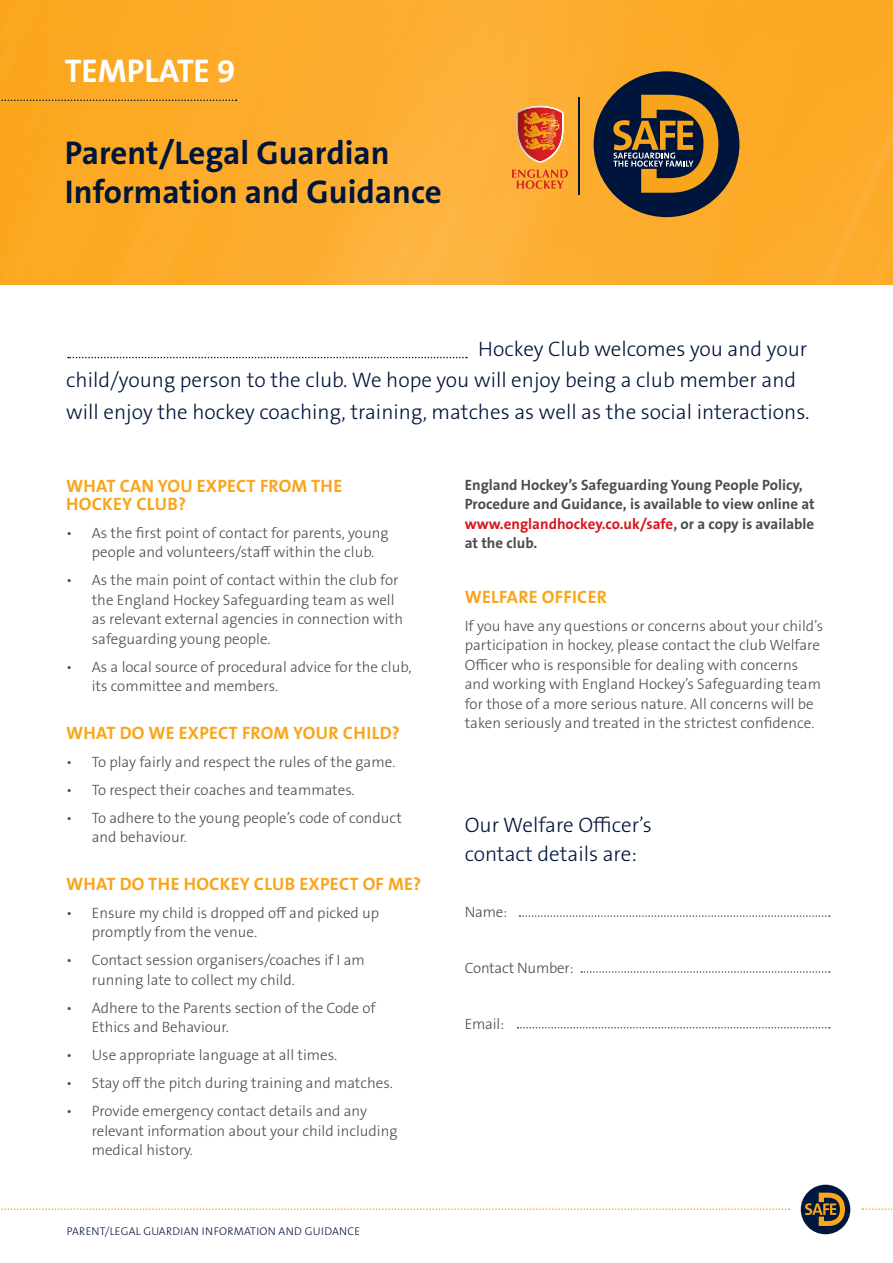
<style>
.page{position:relative;width:893px;height:1263px;background:#fff}
.page>*{position:absolute;margin:0;border:0;box-sizing:border-box;transform-origin:0 0}
.t1{font:700 33px/39px "The Sans B7";color:#00153b}
.t2{font:700 33px "The Sans B7";color:#fff}
.large_body{font:300 21px/31.5px "The Sans B W3";color:#00153b}
.Sub_header{font:700 18px/18px "The Sans B W7";letter-spacing:.015em;color:#f9a51b}
.Body{font:300 15px/19.5px "The Sans B W3";color:#4b4c4d}
.Body-2{font:700 15px/19.5px "The Sans B W7";color:#4b4c4d}
.t3{font:300 11.25px "The Sans B W3";letter-spacing:.025em;color:#00153b}
.s1{color:#d7171f}
</style>
<div class="page">
<svg style="left:0;top:0;width:893px;height:285px;fill:#fcab2c"></svg>
<svg style="left:0;top:100px;width:237px;height:1px"></svg>
<svg style="left:1px;top:1208px;width:789px;height:2px"></svg>
<svg style="left:862px;top:1208px;width:31px;height:2px"></svg>
<div style="left:801px;top:1185px;width:49px;height:49px;background:#00173d;border-radius:50%"></div>
<svg style="left:805px;top:1193px;width:40px;height:33px"></svg>
<svg style="left:68px;top:357px;width:399px;height:1px"></svg>
<svg style="left:519px;top:915px;width:311px;height:2px"></svg>
<svg style="left:581px;top:971px;width:249px;height:2px"></svg>
<svg style="left:517px;top:1027px;width:313px;height:1px"></svg>
<div style="left:594px;top:71px;width:145px;height:146px;background:#00153b;border-radius:50%"></div>
<svg style="left:613px;top:95px;width:105px;height:98px"></svg>
<hr style="left:578px;top:97px;width:1px;height:98px;background:#00153b">
<svg style="left:512px;top:106px;width:56px;height:83px"></svg>
<p class="t2" style="left:65px;top:54px;width:172px">TEMPLATE 9</p>
<p class="t1" style="left:65px;top:135px;width:378px">Parent/Legal Guardian<br>Information and Guidance</p>
<p class="large_body" style="left:66px;top:333px;width:745px;text-indent:412px">Hockey Club welcomes you and your child/young person to the club. We hope you will enjoy being a club member and will enjoy the hockey coaching, training, matches as well as the social interactions.</p>
<p class="Sub_header" style="left:66px;top:477px;width:278px">WHAT CAN YOU EXPECT FROM THE<br>HOCKEY CLUB?</p>
<p class="Body" style="left:92px;top:523px;width:298px;text-indent:-26px">• As the first point of contact for parents, young people and volunteers/staff within the club.</p>
<p class="Body" style="left:92px;top:570px;width:313px;text-indent:-26px">• As the main point of contact within the club for the England Hockey Safeguarding team as well as relevant external agencies in connection with safeguarding young people.</p>
<p class="Body" style="left:92px;top:657px;width:321px;text-indent:-26px">• As a local source of procedural advice for the club, its committee and members.</p>
<p class="Sub_header" style="left:66px;top:724px;width:335px">WHAT DO WE EXPECT FROM YOUR CHILD?</p>
<p class="Body" style="left:66px;top:752px;width:331px">• To play fairly and respect the rules of the game.</p>
<p class="Body" style="left:66px;top:780px;width:290px">• To respect their coaches and teammates.</p>
<p class="Body" style="left:92px;top:808px;width:312px;text-indent:-26px">• To adhere to the young people’s code of conduct and behaviour.</p>
<p class="Sub_header" style="left:66px;top:875px;width:357px">WHAT DO THE HOCKEY CLUB EXPECT OF ME?</p>
<p class="Body" style="left:92px;top:903px;width:289px;text-indent:-26px">• Ensure my child is dropped off and picked up promptly from the venue.</p>
<p class="Body" style="left:92px;top:950px;width:275px;text-indent:-26px">• Contact session organisers/coaches if I am running late to collect my child.</p>
<p class="Body" style="left:92px;top:998px;width:285px;text-indent:-26px">• Adhere to the Parents section of the Code of<br>Ethics and Behaviour.</p>
<p class="Body" style="left:66px;top:1045px;width:272px">• Use appropriate language at all times.</p>
<p class="Body" style="left:66px;top:1073px;width:328px">• Stay off the pitch during training and matches.</p>
<p class="Body" style="left:92px;top:1101px;width:307px;text-indent:-26px">• Provide emergency contact details and any relevant information about your child including medical history.</p>
<p class="t3" style="left:67px;top:1224px;width:295px">PARENT/LEGAL GUARDIAN INFORMATION AND GUIDANCE</p>
<p class="Body-2" style="left:465px;top:475px;width:352px">England Hockey’s Safeguarding Young People Policy, Procedure and Guidance, is available to view online at <span class="s1">www.englandhockey.co.uk/safe</span>, or a copy is available at the club.</p>
<p class="Sub_header" style="left:465px;top:587px;width:144px">WELFARE OFFICER</p>
<p class="Body" style="left:465px;top:616px;width:360px">If you have any questions or concerns about your child’s participation in hockey, please contact the club Welfare Officer who is responsible for dealing with concerns and working with England Hockey’s Safeguarding team for those of a more serious nature. All concerns will be taken seriously and treated in the strictest confidence.</p>
<p class="large_body" style="left:465px;top:811px;width:188px;line-height:28.5px">Our Welfare Officer’s contact details are:</p>
<p class="Body" style="left:465px;top:902px;width:44px">Name:</p>
<p class="Body" style="left:465px;top:958px;width:110px">Contact Number:</p>
<p class="Body" style="left:465px;top:1014px;width:41px">Email:</p>
</div>
